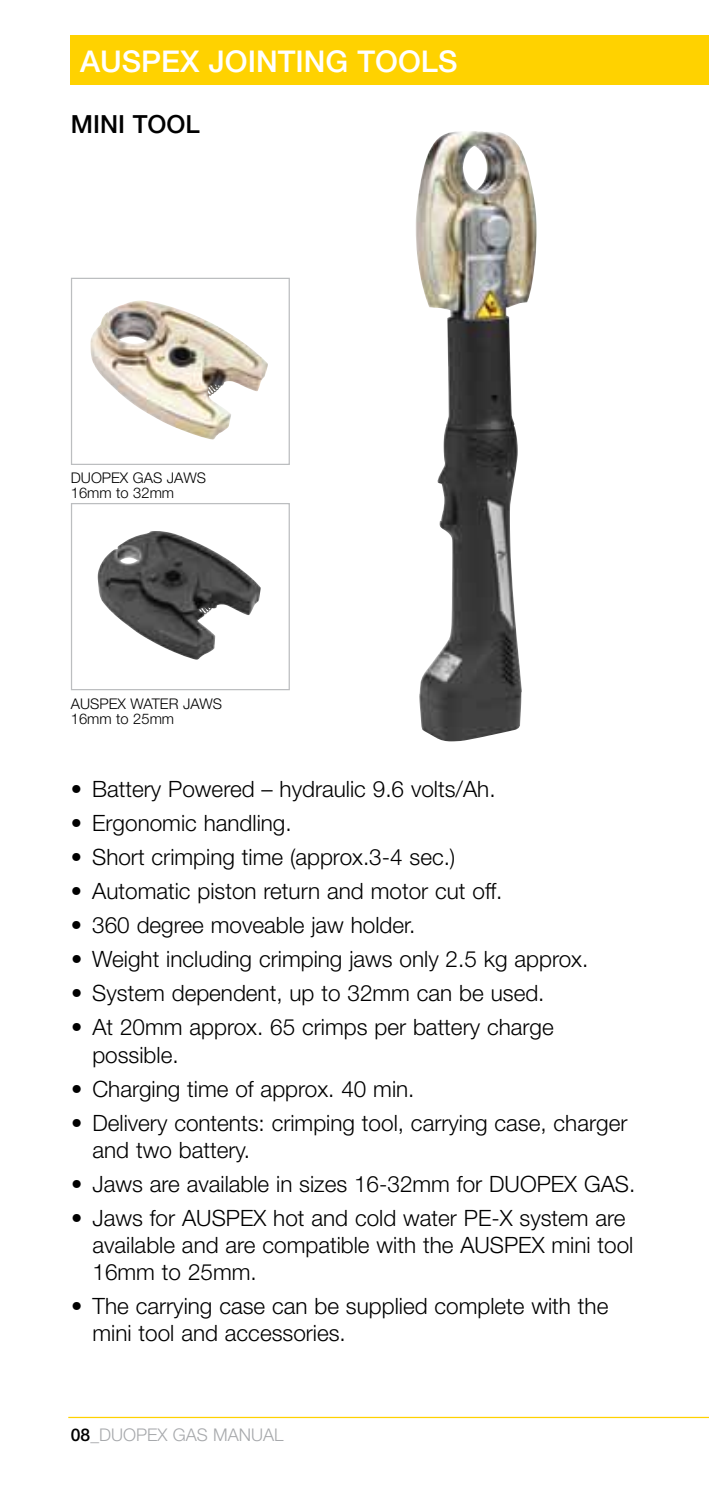
<style>
.page{position:relative;width:709px;height:1489px;background:#fff}
.page>*{position:absolute;margin:0;border:0;box-sizing:border-box;transform-origin:0 0}
.t1{font:500 30px "Helvetica Neue";color:#fff}
.t2{font:500 25px "Helvetica Neue";color:#000}
.t3{font:300 22.5px/27px "Helvetica Neue";color:#000}
.t4{font:300 17.5px "Helvetica Neue";color:#a7a9ac}
.t5{font:300 14.75px/15px "Helvetica Neue";color:#000}
.s1{font-weight:500;color:#000}
</style>
<div class="page">
<hr style="left:68px;top:1416px;width:641px;height:1px;background:#ffd200">
<div style="left:71px;top:35px;width:638px;height:50px;background:#ffd200"></div>
<img style="left:416px;top:131px;width:120px;height:610px">
<img style="left:98px;top:531px;width:162px;height:128px">
<div style="left:71px;top:503px;width:219px;height:187px;border:1px solid #bcbec0"></div>
<img style="left:90px;top:304px;width:178px;height:135px">
<div style="left:71px;top:278px;width:219px;height:187px;border:1px solid #bcbec0"></div>
<h1 class="t1" style="left:80px;top:43px;width:41px">AUSPEX</h1>
<h1 class="t1" style="left:209px;top:43px;width:35px">JOINTING</h1>
<h1 class="t1" style="left:357px;top:43px;width:39px">TOOLS</h1>
<p class="t2" style="left:71px;top:109px;width:80px">MINI TOOL</p>
<p class="t5" style="left:71px;top:470px;width:21px">DUOPEX</p>
<p class="t5" style="left:71px;top:470px;width:136px;text-indent:62px">GAS JAWS<br>16mm to 32mm</p>
<p class="t5" style="left:71px;top:695px;width:11px">AUSPEX</p>
<p class="t5" style="left:71px;top:695px;width:152px;text-indent:60px">WATER JAWS<br>16mm to 25mm</p>
<p class="t3" style="left:71px;top:774px;width:426px">• Battery Powered – hydraulic 9.6 volts/Ah.</p>
<p class="t3" style="left:71px;top:808px;width:222px">• Ergonomic handling.</p>
<p class="t3" style="left:71px;top:843px;width:386px">• Short crimping time (approx.3-4 sec.)</p>
<p class="t3" style="left:71px;top:877px;width:433px">• Automatic piston return and motor cut off.</p>
<p class="t3" style="left:71px;top:911px;width:346px">• 360 degree moveable jaw holder.</p>
<p class="t3" style="left:71px;top:945px;width:519px">• Weight including crimping jaws only 2.5 kg approx.</p>
<p class="t3" style="left:71px;top:979px;width:475px">• System dependent, up to 32mm can be used.</p>
<p class="t3" style="left:92px;top:1013px;width:463px;text-indent:-21px">• At 20mm approx. 65 crimps per battery charge possible.</p>
<p class="t3" style="left:71px;top:1074px;width:345px">• Charging time of approx. 40 min.</p>
<p class="t3" style="left:92px;top:1108px;width:536px;text-indent:-21px">• Delivery contents: crimping tool, carrying case, charger and two battery.</p>
<p class="t3" style="left:71px;top:1169px;width:565px">• Jaws are available in sizes 16-32mm for DUOPEX GAS.</p>
<p class="t3" style="left:92px;top:1203px;width:534px;text-indent:-21px">• Jaws for AUSPEX hot and cold water PE-X system are available and are compatible with the AUSPEX</p>
<p class="t3" style="left:551px;top:1230px;width:83px">mini tool</p>
<p class="t3" style="left:92px;top:1257px;width:166px">16mm to 25mm.</p>
<p class="t3" style="left:93px;top:1291px;width:517px;text-indent:-21px">• The carrying case can be supplied complete with the mini tool and accessories.</p>
<p class="t4" style="left:71px;top:1424px;width:53px"><span class="s1">08</span>_DUOPEX</p>
<p class="t4" style="left:173px;top:1424px;width:53px">GAS MANUAL</p>
</div>
